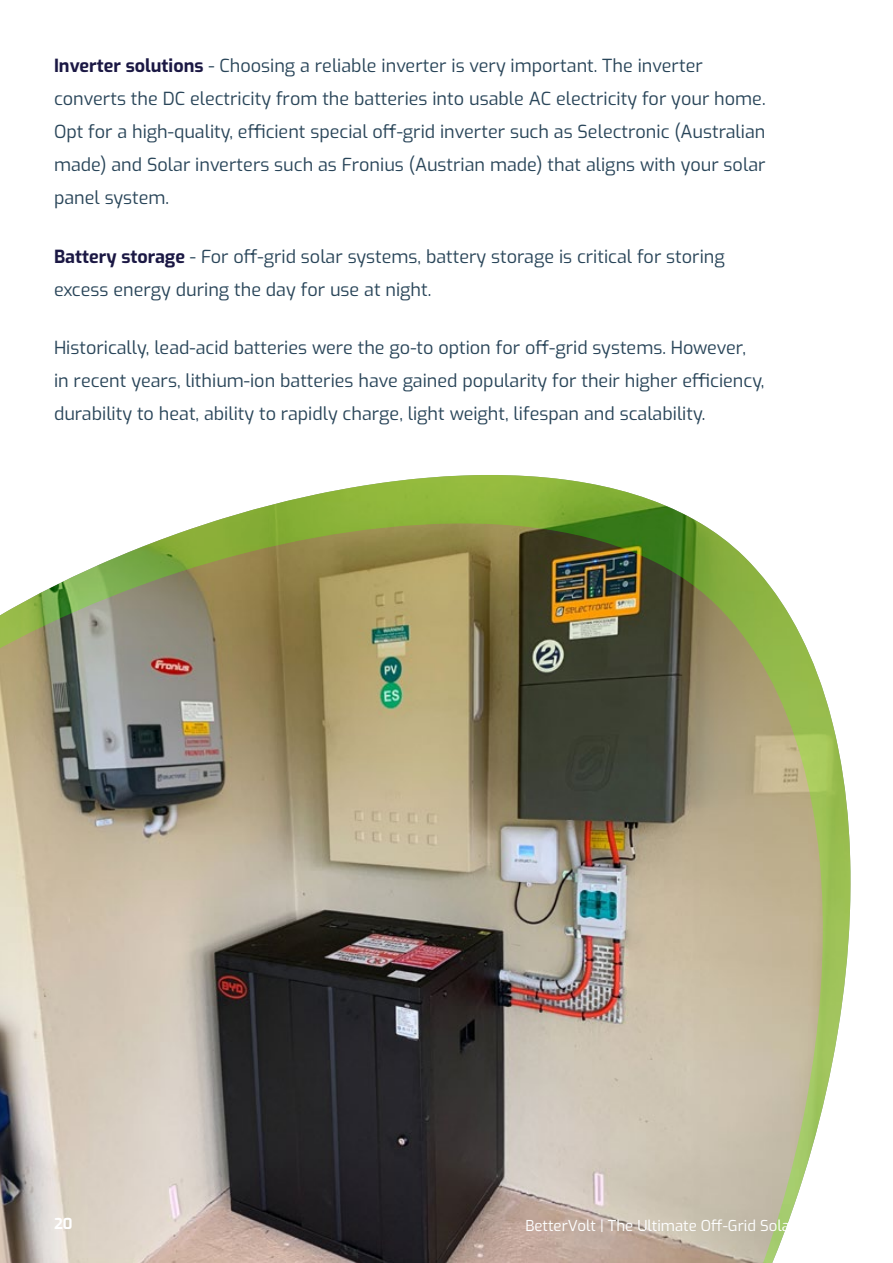
<style>
.page{position:relative;width:893px;height:1263px;background:#fff}
.page>*{position:absolute;margin:0;border:0;box-sizing:border-box;transform-origin:0 0}
.t1{font:18px/33px "Exo";color:#294559}
.t2{font:15px "Exo";color:#fff}
.t3{font:700 15px "Exo";color:#fff}
.s1{font-weight:700;color:#1b1844}
</style>
<div class="page">
<img style="left:0;top:475px;width:851px;height:788px">
<p class="t1" style="left:54px;top:48px;width:713px"><span class="s1">Inverter solutions</span> - Choosing a reliable inverter is very important. The inverter converts the DC electricity from the batteries into usable AC electricity for your home.<br>Opt for a high-quality, efficient special off-grid inverter such as Selectronic (Australian made) and Solar inverters such as Fronius (Austrian made) that aligns with your solar panel system.</p>
<p class="t1" style="left:54px;top:239px;width:672px"><span class="s1">Battery storage</span> - For off-grid solar systems, battery storage is critical for storing excess energy during the day for use at night.</p>
<p class="t1" style="left:54px;top:330px;width:712px">Historically, lead-acid batteries were the go-to option for off-grid systems. However, in recent years, lithium-ion batteries have gained popularity for their higher efficiency, durability to heat, ability to rapidly charge, light weight, lifespan and scalability.</p>
<p class="t3" style="left:54px;top:1212px;width:20px">20</p>
<p class="t2" style="left:525px;top:1215px;width:315px">BetterVolt | The Ultimate Off-Grid Solar Guide</p>
</div>
